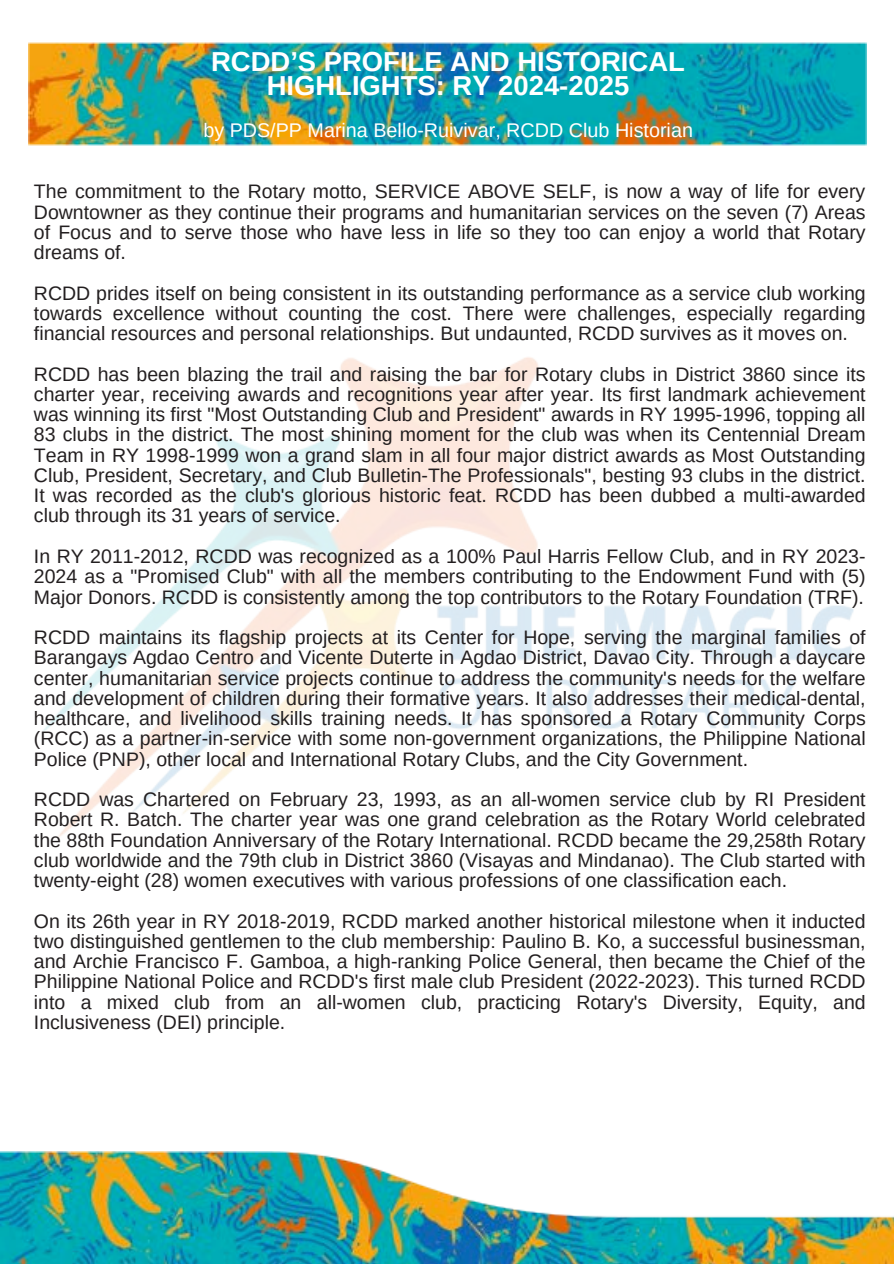
<style>
.page{position:relative;width:894px;height:1264px;background:#fff}
.page>*{position:absolute;margin:0;border:0;box-sizing:border-box;transform-origin:0 0}
.t1{font:700 27.45px/23.7px "Arimo";color:#fff;text-align:center}
.t2{font:19.8px "Arimo";color:#fff}
.t3{font:19.5px/20.2px "Arimo";color:#231f20;text-align:justify}
</style>
<div class="page">
<img style="left:0;top:1151px;width:893px;height:112px">
<img style="left:43px;top:357px;width:810px;height:480px">
<img style="left:29px;top:42px;width:837px;height:104px">
<p class="t1" style="left:211px;top:50px;width:475px">RCDD’S PROFILE AND HISTORICAL<br>HIGHLIGHTS: RY 2024-2025</p>
<p class="t2" style="left:203px;top:119px;width:491px">by PDS/PP Marina Bello-Ruivivar, RCDD Club Historian</p>
<p class="t3" style="left:34px;top:181px;width:833px">The commitment to the Rotary motto, SERVICE ABOVE SELF, is now a way of life for every Downtowner as they continue their programs and humanitarian services on the seven (7) Areas of Focus and to serve those who have less in life so they too can enjoy a world that Rotary dreams of.</p>
<h1 class="t3" style="left:34px;top:283px;width:833px">RCDD prides itself on being consistent in its outstanding performance as a service club working towards excellence without counting the cost. There were challenges, especially regarding financial resources and personal relationships. But undaunted, RCDD survives as it moves on.</h1>
<p class="t3" style="left:34px;top:364px;width:833px">RCDD has been blazing the trail and raising the bar for Rotary clubs in District 3860 since its charter year, receiving awards and recognitions year after year. Its first landmark achievement was winning its first "Most Outstanding Club and President" awards in RY 1995-1996, topping all 83 clubs in the district. The most shining moment for the club was when its Centennial Dream Team in RY 1998-1999 won a grand slam in all four major district awards as Most Outstanding Club, President, Secretary, and Club Bulletin-The Professionals", besting 93 clubs in the district.<br>It was recorded as the club's glorious historic feat. RCDD has been dubbed a multi-awarded club through its 31 years of service.</p>
<p class="t3" style="left:34px;top:546px;width:833px">In RY 2011-2012, RCDD was recognized as a 100% Paul Harris Fellow Club, and in RY 2023- 2024 as a "Promised Club" with all the members contributing to the Endowment Fund with (5)<br>Major Donors. RCDD is consistently among the top contributors to the Rotary Foundation (TRF).</p>
<p class="t3" style="left:34px;top:627px;width:833px">RCDD maintains its flagship projects at its Center for Hope, serving the marginal families of Barangays Agdao Centro and Vicente Duterte in Agdao District, Davao City. Through a daycare center, humanitarian service projects continue to address the community's needs for the welfare and development of children during their formative years. It also addresses their medical-dental, healthcare, and livelihood skills training needs. It has sponsored a Rotary Community Corps (RCC) as a partner-in-service with some non-government organizations, the Philippine National Police (PNP), other local and International Rotary Clubs, and the City Government.</p>
<p class="t3" style="left:34px;top:789px;width:833px">RCDD was Chartered on February 23, 1993, as an all-women service club by RI President Robert R. Batch. The charter year was one grand celebration as the Rotary World celebrated the 88th Foundation Anniversary of the Rotary International. RCDD became the 29,258th Rotary club worldwide and the 79th club in District 3860 (Visayas and Mindanao). The Club started with twenty-eight (28) women executives with various professions of one classification each.</p>
<p class="t3" style="left:34px;top:910px;width:833px">On its 26th year in RY 2018-2019, RCDD marked another historical milestone when it inducted two distinguished gentlemen to the club membership: Paulino B. Ko, a successful businessman, and Archie Francisco F. Gamboa, a high-ranking Police General, then became the Chief of the Philippine National Police and RCDD's first male club President (2022-2023). This turned RCDD into a mixed club from an all-women club, practicing Rotary's Diversity, Equity, and Inclusiveness (DEI) principle.</p>
</div>
